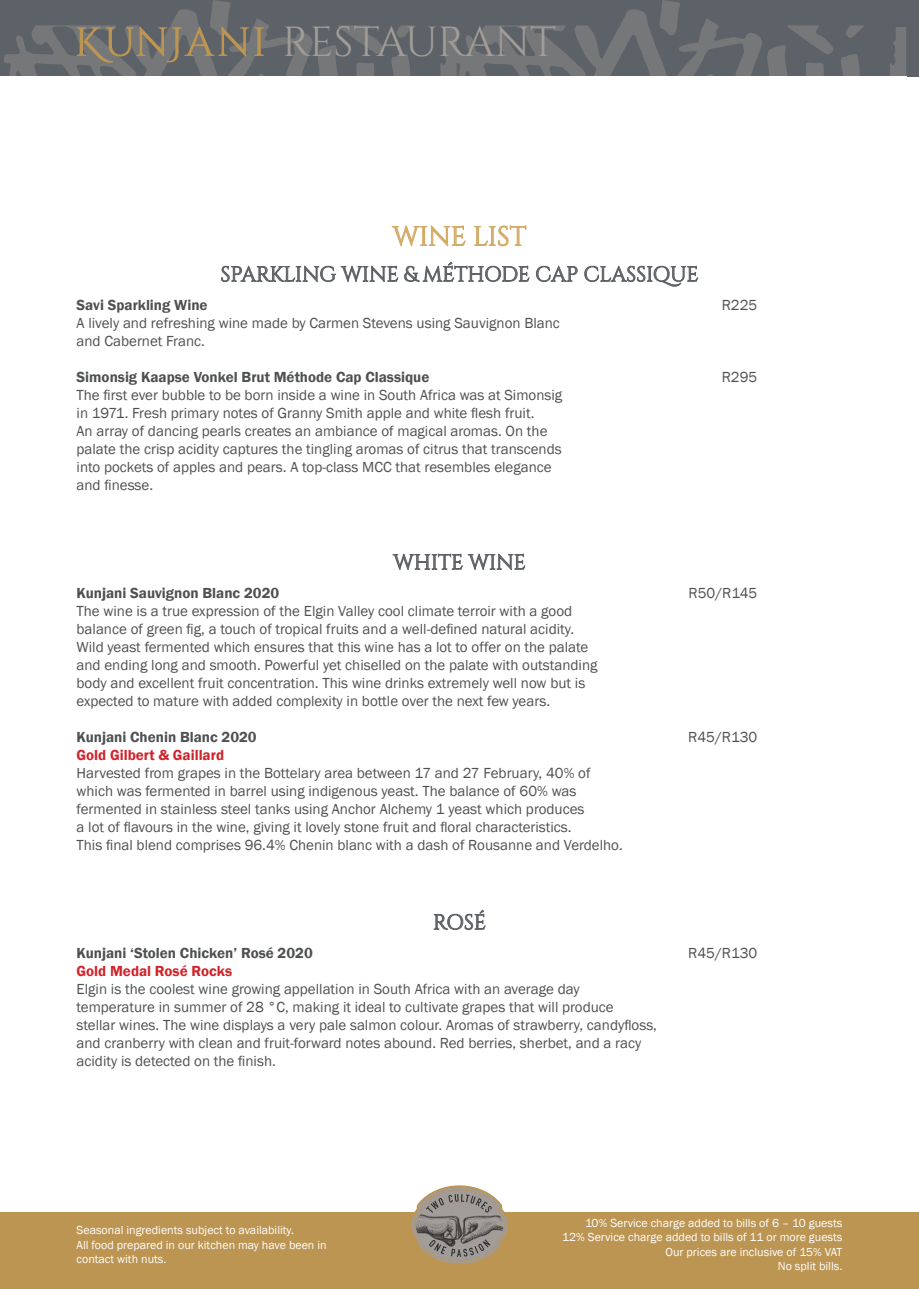
<style>
.page{position:relative;width:919px;height:1289px;background:#fff}
.page>*{position:absolute;margin:0;border:0;box-sizing:border-box;transform-origin:0 0}
.t1{font:42px "Cinzel";letter-spacing:-.015em;color:#a19c98}
.Heading_2{font:27px "Cinzel";color:#d4aa67}
.Heading_3{font:21px "Cinzel";color:#5e6267}
.t2{font:15px/18px "Franklin Gothic";color:#4e5052}
.t3{font:600 15px "Franklin Gothic";color:#4e5052}
.t4{font:600 15px "Franklin Gothic";color:#d1232a}
.t5{font:12px "Franklin Gothic";color:#fff}
</style>
<div class="page">
<svg style="left:0;top:0;width:906px;height:76px;fill:#5c6267"></svg>
<svg style="left:77px;top:27px;width:187px;height:36px"></svg>
<div style="left:0;top:1212px;width:918px;height:76px;background:#bc9553"></div>
<svg style="left:411px;top:1185px;width:97px;height:79px"></svg>
<svg style="left:391px;top:225px;width:75px;height:21px"></svg>
<svg style="left:474px;top:225px;width:52px;height:21px"></svg>
<svg style="left:221px;top:261px;width:357px;height:22px"></svg>
<svg style="left:584px;top:265px;width:114px;height:22px"></svg>
<svg style="left:392px;top:553px;width:134px;height:17px"></svg>
<svg style="left:433px;top:909px;width:53px;height:21px"></svg>
<p class="t1" style="left:282px;top:18px;width:275px">RESTAURANT</p>
<p class="Heading_2" style="left:392px;top:221px;width:135px">WINE LIST</p>
<p class="Heading_3" style="left:220px;top:262px;width:479px">SPARKLING WINE &amp; MÉTHODE CAP CLASSIQUE</p>
<p class="t3" style="left:77px;top:296px;width:132px">Savi Sparkling Wine</p>
<p class="t2" style="left:721px;top:296px;width:37px">R225</p>
<p class="t2" style="left:77px;top:314px;width:485px">A lively and refreshing wine made by Carmen Stevens using Sauvignon Blanc and Cabernet Franc.</p>
<p class="t3" style="left:77px;top:368px;width:354px">Simonsig Kaapse Vonkel Brut Méthode Cap Classique</p>
<p class="t2" style="left:721px;top:368px;width:37px">R295</p>
<p class="t2" style="left:77px;top:386px;width:487px">The first ever bubble to be born inside a wine in South Africa was at Simonsig in 1971. Fresh primary notes of Granny Smith apple and white flesh fruit.<br>An array of dancing pearls creates an ambiance of magical aromas. On the palate the crisp acidity captures the tingling aromas of citrus that transcends into pockets of apples and pears. A top-class MCC that resembles elegance and finesse.</p>
<p class="Heading_3" style="left:393px;top:550px;width:134px">WHITE WINE</p>
<p class="t3" style="left:77px;top:583px;width:204px">Kunjani Sauvignon Blanc 2020</p>
<p class="t2" style="left:688px;top:584px;width:70px">R50/R145</p>
<p class="t2" style="left:77px;top:602px;width:522px">The wine is a true expression of the Elgin Valley cool climate terroir with a good balance of green fig, a touch of tropical fruits and a well-defined natural acidity.<br>Wild yeast fermented which ensures that this wine has a lot to offer on the palate and ending long and smooth. Powerful yet chiselled on the palate with outstanding body and excellent fruit concentration. This wine drinks extremely well now but is expected to mature with added complexity in bottle over the next few years.</p>
<p class="t3" style="left:77px;top:727px;width:182px">Kunjani Chenin Blanc 2020</p>
<p class="t2" style="left:688px;top:728px;width:71px">R45/R130</p>
<p class="t4" style="left:77px;top:745px;width:149px">Gold Gilbert &amp; Gaillard</p>
<p class="t2" style="left:77px;top:764px;width:547px">Harvested from grapes in the Bottelary area between 17 and 27 February, 40% of which was fermented in barrel using indigenous yeast. The balance of 60% was fermented in stainless steel tanks using Anchor Alchemy 1 yeast which produces<br>a lot of flavours in the wine, giving it lovely stone fruit and floral characteristics.<br>This final blend comprises 96.4% Chenin blanc with a dash of Rousanne and Verdelho.</p>
<p class="Heading_3" style="left:433px;top:910px;width:54px">ROSÉ</p>
<p class="t3" style="left:77px;top:943px;width:238px">Kunjani ‘Stolen Chicken’ Rosé 2020</p>
<p class="t2" style="left:688px;top:944px;width:71px">R45/R130</p>
<p class="t4" style="left:77px;top:961px;width:157px">Gold Medal Rosé Rocks</p>
<p class="t2" style="left:77px;top:980px;width:582px">Elgin is the coolest wine growing appellation in South Africa with an average day temperature in summer of 28 °C, making it ideal to cultivate grapes that will produce<br>stellar wines. The wine displays a very pale salmon colour. Aromas of strawberry, candyfloss, and cranberry with clean and fruit-forward notes abound. Red berries, sherbet, and a racy acidity is detected on the finish.</p>
<p class="t5" style="left:77px;top:1222px;width:219px">Seasonal ingredients subject to availability.</p>
<p class="t5" style="left:77px;top:1236px;width:252px">All food prepared in our kitchen may have been in</p>
<p class="t5" style="left:77px;top:1251px;width:91px">contact with nuts.</p>
<p class="t5" style="left:585px;top:1215px;width:259px">10% Service charge added to bills of 6 – 10 guests</p>
<p class="t5" style="left:562px;top:1229px;width:282px">12% Service charge added to bills of 11 or more guests</p>
<p class="t5" style="left:665px;top:1244px;width:178px">Our prices are inclusive of 15% VAT</p>
<p class="t5" style="left:777px;top:1258px;width:66px">No split bills.</p>
</div>
